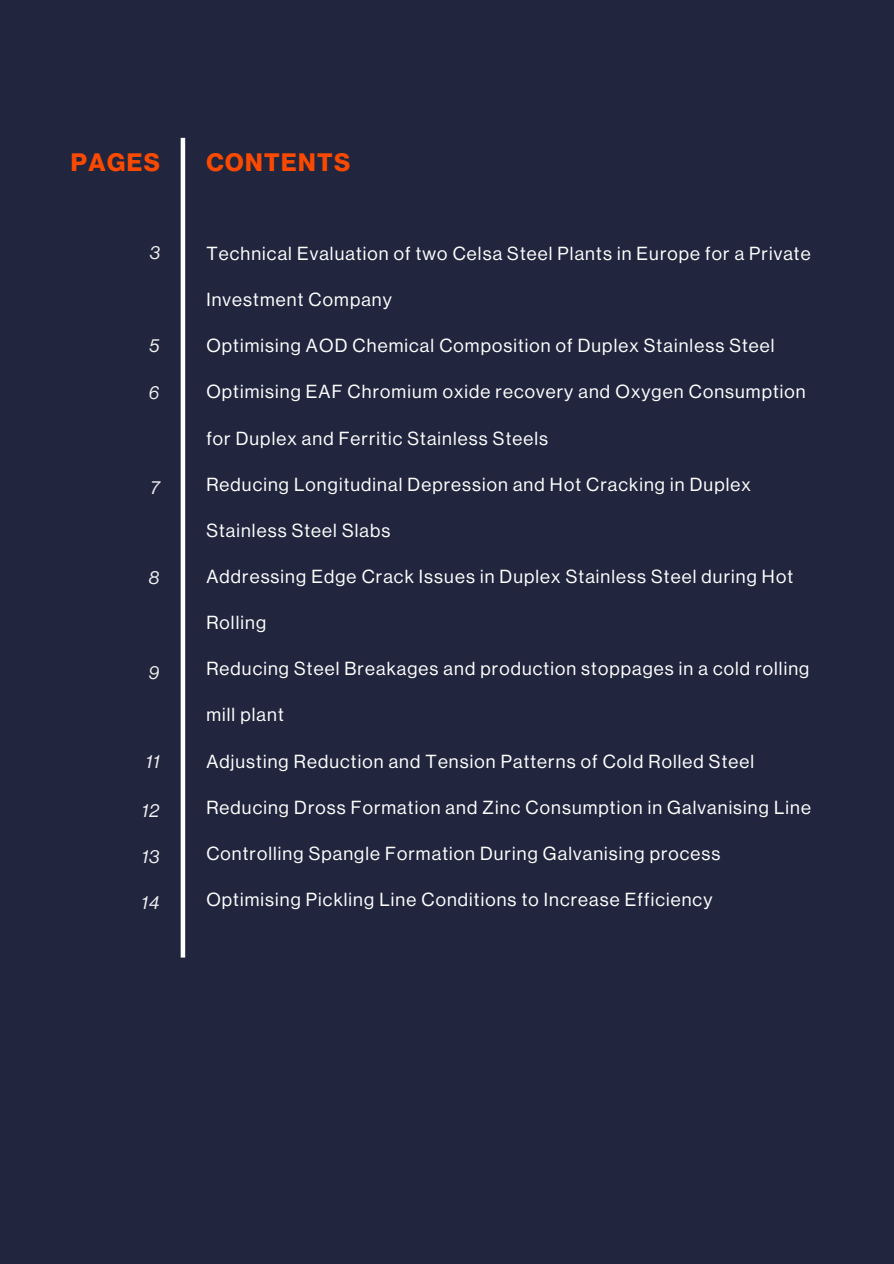
<style>
.page{position:relative;width:894px;height:1264px;background:#fff}
.page>*{position:absolute;margin:0;border:0;box-sizing:border-box;transform-origin:0 0}
.t1{font:700 24.75px "Neue Haas Display";letter-spacing:.06em;color:#fb4a00}
.t2{font:18.6px "Neue Haas Display";letter-spacing:.06em;color:#fff}
.t3{font:italic 18.6px "Neue Haas Display";letter-spacing:.06em;color:#f1f1f1}
</style>
<div class="page">
<div style="left:0;top:0;width:893px;height:1263px;background:#21263e"></div>
<hr style="left:181px;top:138px;width:4px;height:819px;background:#fff">
<p class="t1" style="left:71px;top:150px;width:91px">PAGES</p>
<p class="t3" style="left:150px;top:244px;width:12px">3</p>
<p class="t3" style="left:149px;top:336px;width:11px">5</p>
<h1 class="t3" style="left:149px;top:384px;width:12px">6</h1>
<p class="t3" style="left:150px;top:478px;width:11px">7</p>
<p class="t3" style="left:149px;top:568px;width:12px">8</p>
<p class="t3" style="left:149px;top:664px;width:12px">9</p>
<p class="t3" style="left:146px;top:752px;width:15px">11</p>
<p class="t3" style="left:142px;top:801px;width:19px">12</p>
<p class="t3" style="left:142px;top:847px;width:19px">13</p>
<p class="t3" style="left:142px;top:893px;width:19px">14</p>
<p class="t1" style="left:206px;top:150px;width:145px">CONTENTS</p>
<h1 class="t2" style="left:206px;top:245px;width:605px">Technical Evaluation of two Celsa Steel Plants in Europe for a Private</h1>
<h1 class="t2" style="left:206px;top:291px;width:187px">Investment Company</h1>
<p class="t2" style="left:206px;top:337px;width:569px">Optimising AOD Chemical Composition of Duplex Stainless Steel</p>
<p class="t2" style="left:206px;top:383px;width:600px">Optimising EAF Chromium oxide recovery and Oxygen Consumption</p>
<p class="t2" style="left:206px;top:429px;width:343px">for Duplex and Ferritic Stainless Steels</p>
<p class="t2" style="left:206px;top:475px;width:546px">Reducing Longitudinal Depression and Hot Cracking in Duplex</p>
<p class="t2" style="left:206px;top:521px;width:185px">Stainless Steel Slabs</p>
<p class="t2" style="left:206px;top:568px;width:588px">Addressing Edge Crack Issues in Duplex Stainless Steel during Hot</p>
<p class="t2" style="left:206px;top:614px;width:61px">Rolling</p>
<p class="t2" style="left:206px;top:660px;width:604px">Reducing Steel Breakages and production stoppages in a cold rolling</p>
<p class="t2" style="left:206px;top:706px;width:79px">mill plant</p>
<p class="t2" style="left:206px;top:752px;width:549px">Adjusting Reduction and Tension Patterns of Cold Rolled Steel</p>
<p class="t2" style="left:206px;top:798px;width:606px">Reducing Dross Formation and Zinc Consumption in Galvanising Line</p>
<p class="t2" style="left:206px;top:844px;width:515px">Controlling Spangle Formation During Galvanising process</p>
<p class="t2" style="left:206px;top:890px;width:507px">Optimising Pickling Line Conditions to Increase Efficiency</p>
</div>
